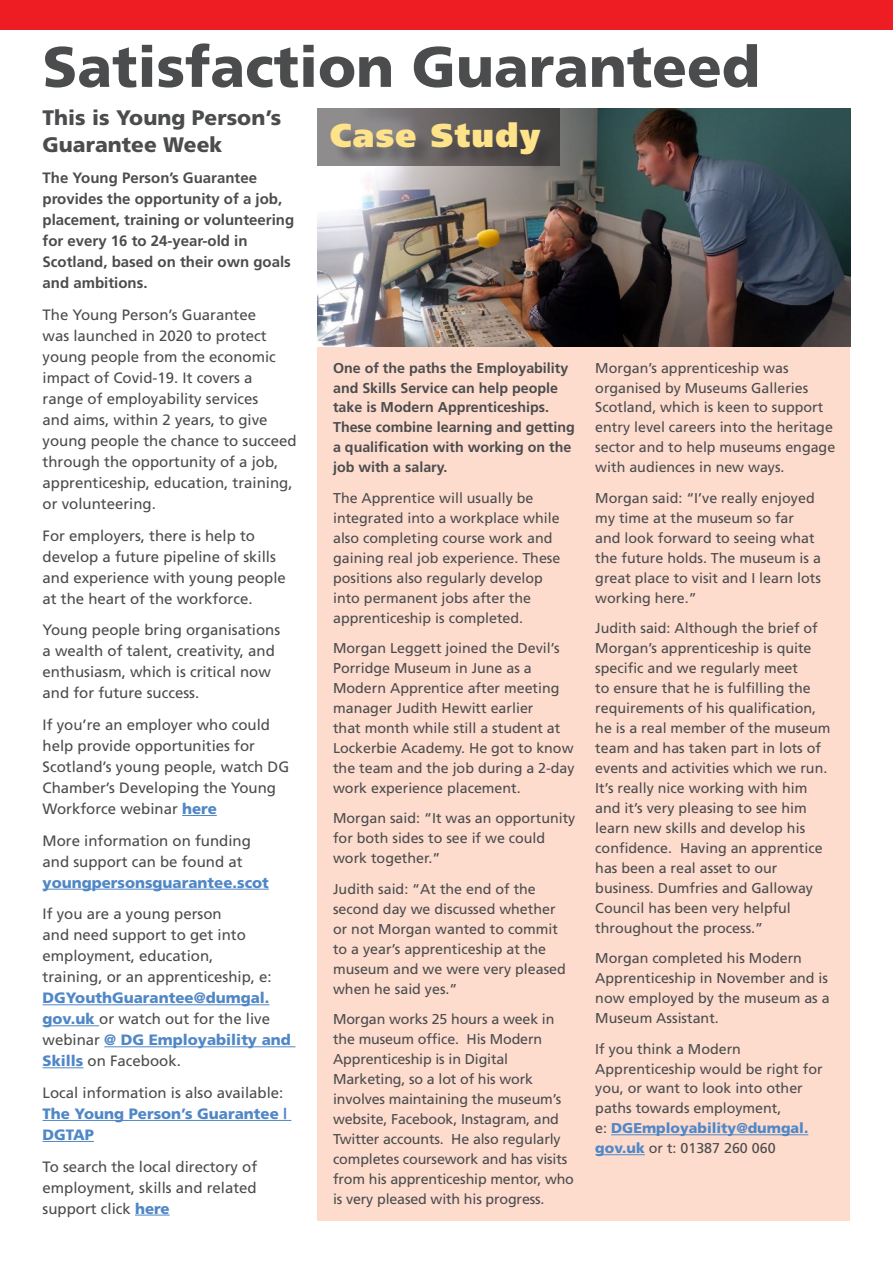
<style>
.page{position:relative;width:893px;height:1263px;background:#fff}
.page>*{position:absolute;margin:0;border:0;box-sizing:border-box;transform-origin:0 0}
.Body{font:900 57px "Frutiger";color:#4b4c4d}
.Body-2{font:900 33px "Frutiger";letter-spacing:.04em;color:#ffe38b}
.Body-3{font:900 21px/27px "Frutiger";color:#4b4c4d}
.Body-4{font:15px/21px "Frutiger";color:#4b4c4d}
.Body-5{font:700 15px/21px "Frutiger";color:#4b4c4d}
.Body-6{font:14.25px/20px "Frutiger";color:#4b4c4d}
.Body-7{font:700 14.25px/20px "Frutiger";color:#4b4c4d}
.s1{font-weight:900;color:#5087c6}
</style>
<div class="page">
<div style="left:317px;top:108px;width:533px;height:1112px;background:#fddcce"></div>
<img style="left:317px;top:108px;width:533px;height:239px">
<div style="left:317px;top:108px;width:243px;height:58px;background:linear-gradient(to right,#989597,#403c3b)"></div>
<div style="left:0;top:0;width:893px;height:30px;background:#ee1d23"></div>
<hr style="left:182px;top:815px;width:35px;height:1px;background:#5087c6">
<hr style="left:43px;top:889px;width:226px;height:1px;background:#5087c6">
<hr style="left:43px;top:1004px;width:226px;height:1px;background:#5087c6">
<hr style="left:43px;top:1025px;width:56px;height:1px;background:#5087c6">
<hr style="left:104px;top:1046px;width:192px;height:1px;background:#5087c6">
<hr style="left:43px;top:1067px;width:40px;height:1px;background:#5087c6">
<hr style="left:43px;top:1120px;width:248px;height:1px;background:#5087c6">
<hr style="left:43px;top:1141px;width:51px;height:1px;background:#5087c6">
<hr style="left:135px;top:1215px;width:35px;height:1px;background:#5087c6">
<hr style="left:611px;top:1134px;width:197px;height:1px;background:#5087c6">
<hr style="left:595px;top:1154px;width:50px;height:1px;background:#5087c6">
<div style="left:334px;top:125px;width:224px;height:49px;background:#231f20;opacity:.37"></div>
<p class="Body" style="left:43px;top:32px;width:719px">Satisfaction Guaranteed</p>
<p class="Body-2" style="left:330px;top:116px;width:211px">Case Study</p>
<p class="Body-3" style="left:43px;top:104px;width:240px">This is Young Person’s<br>Guarantee Week</p>
<p class="Body-5" style="left:43px;top:168px;width:253px">The Young Person’s Guarantee provides the opportunity of a job, placement, training or volunteering for every 16 to 24-year-old in<br>Scotland, based on their own goals and ambitions.</p>
<p class="Body-4" style="left:43px;top:304px;width:256px">The Young Person’s Guarantee<br>was launched in 2020 to protect young people from the economic impact of Covid-19. It covers a range of employability services<br>and aims, within 2 years, to give young people the chance to succeed through the opportunity of a job, apprenticeship, education, training, or volunteering.</p>
<p class="Body-4" style="left:43px;top:525px;width:245px">For employers, there is help to develop a future pipeline of skills and experience with young people at the heart of the workforce.</p>
<p class="Body-4" style="left:43px;top:619px;width:239px">Young people bring organisations a wealth of talent, creativity, and enthusiasm, which is critical now and for future success.</p>
<p class="Body-4" style="left:43px;top:714px;width:248px">If you’re an employer who could help provide opportunities for<br>Scotland’s young people, watch DG<br>Chamber’s Developing the Young<br>Workforce webinar <span class="s1">here</span></p>
<p class="Body-4" style="left:43px;top:830px;width:228px">More information on funding and support can be found at <span class="s1">youngpersonsguarantee.scot</span></p>
<p class="Body-4" style="left:43px;top:903px;width:250px">If you are a young person<br>and need support to get into employment, education,<br>training, or an apprenticeship, e:<br><span class="s1">DGYouthGuarantee@dumgal. gov.uk</span> or watch out for the live webinar <span class="s1">@ DG Employability and<br>Skills</span> on Facebook.</p>
<p class="Body-4" style="left:43px;top:1082px;width:246px">Local information is also available:<br><span class="s1">The Young Person’s Guarantee |<br>DGTAP</span></p>
<p class="Body-4" style="left:43px;top:1156px;width:216px;text-align:justify">To search the local directory of employment, skills and related support click <span class="s1">here</span></p>
<p class="Body-7" style="left:333px;top:357px;width:243px">One of the paths the Employability and Skills Service can help people take is Modern Apprenticeships.<br>These combine learning and getting a qualification with working on the job with a salary.</p>
<p class="Body-6" style="left:333px;top:488px;width:229px">The Apprentice will usually be integrated into a workplace while also completing course work and gaining real job experience. These positions also regularly develop into permanent jobs after the apprenticeship is completed.</p>
<p class="Body-6" style="left:333px;top:638px;width:243px">Morgan Leggett joined the Devil’s<br>Porridge Museum in June as a<br>Modern Apprentice after meeting manager Judith Hewitt earlier<br>that month while still a student at<br>Lockerbie Academy. He got to know the team and the job during a 2-day work experience placement.</p>
<p class="Body-6" style="left:333px;top:808px;width:244px">Morgan said: “It was an opportunity for both sides to see if we could work together.”</p>
<p class="Body-6" style="left:333px;top:879px;width:234px">Judith said: “At the end of the second day we discussed whether or not Morgan wanted to commit to a year’s apprenticeship at the museum and we were very pleased when he said yes.”</p>
<p class="Body-6" style="left:333px;top:1009px;width:242px">Morgan works 25 hours a week in the museum office. His Modern Apprenticeship is in Digital Marketing, so a lot of his work involves maintaining the museum’s website, Facebook, Instagram, and Twitter accounts. He also regularly completes coursework and has visits from his apprenticeship mentor, who is very pleased with his progress.</p>
<p class="Body-6" style="left:595px;top:357px;width:241px">Morgan’s apprenticeship was organised by Museums Galleries<br>Scotland, which is keen to support entry level careers into the heritage sector and to help museums engage with audiences in new ways.</p>
<p class="Body-6" style="left:595px;top:488px;width:227px">Morgan said: “I’ve really enjoyed my time at the museum so far and look forward to seeing what the future holds. The museum is a great place to visit and I learn lots working here.”</p>
<p class="Body-6" style="left:595px;top:618px;width:237px">Judith said: Although the brief of<br>Morgan’s apprenticeship is quite specific and we regularly meet<br>to ensure that he is fulfilling the requirements of his qualification, he is a real member of the museum team and has taken part in lots of events and activities which we run.<br>It’s really nice working with him and it’s very pleasing to see him learn new skills and develop his confidence. Having an apprentice has been a real asset to our business. Dumfries and Galloway<br>Council has been very helpful throughout the process.”</p>
<p class="Body-6" style="left:595px;top:948px;width:236px">Morgan completed his Modern<br>Apprenticeship in November and is now employed by the museum as a<br>Museum Assistant.</p>
<p class="Body-6" style="left:595px;top:1038px;width:229px">If you think a Modern<br>Apprenticeship would be right for you, or want to look into other paths towards employment,<br>e: <span class="s1">DGEmployability@dumgal. gov.uk</span> or t: 01387 260 060</p>
</div>
